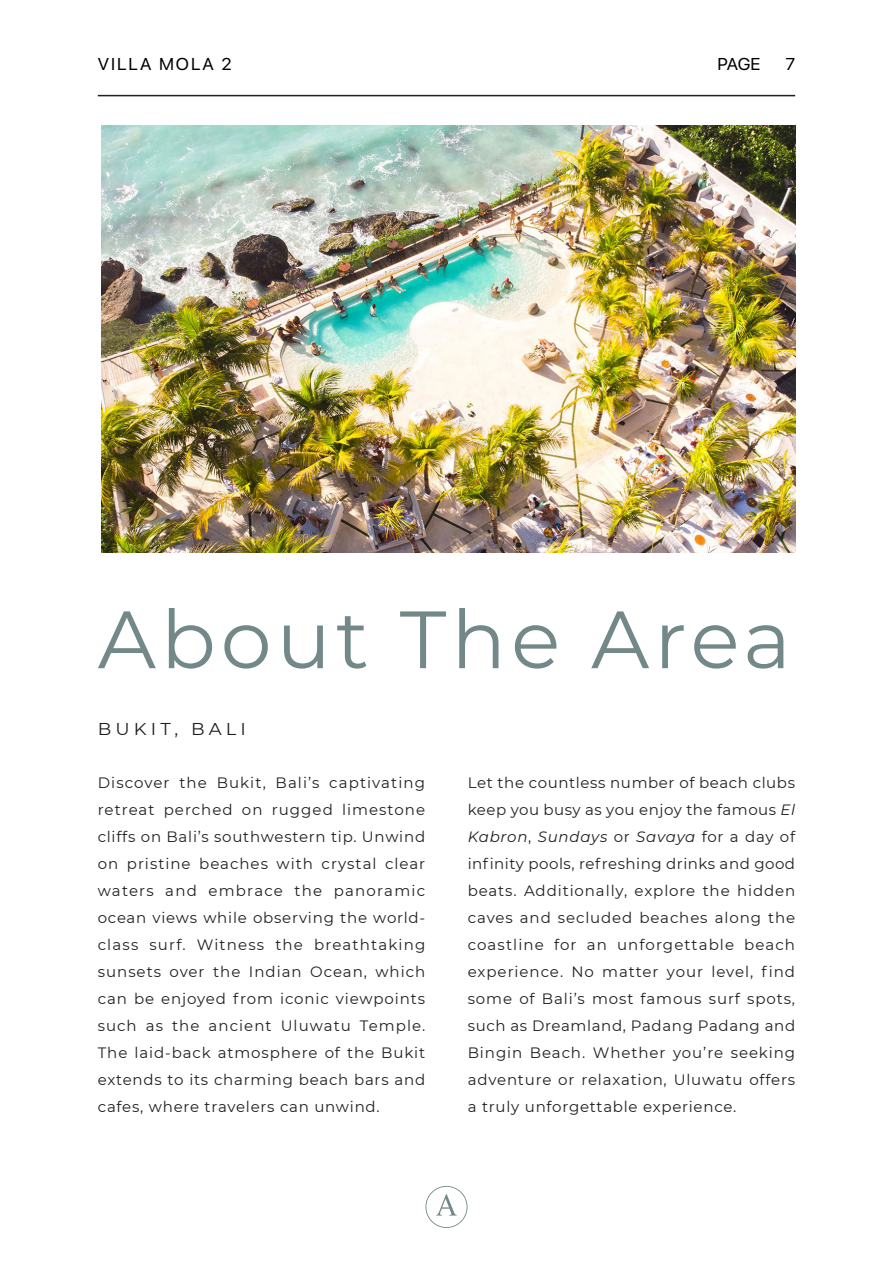
<style>
.page{position:relative;width:893px;height:1263px;background:#fff}
.page>*{position:absolute;margin:0;border:0;box-sizing:border-box;transform-origin:0 0}
.Heading_50px{font:81.15px "Montserrat";letter-spacing:.06em;color:#738888}
.t1{font:17.1px "SF Pro Display";letter-spacing:.11em;color:#000;scale:1.05 1}
.sub-headline{font:17.1px "Montserrat";letter-spacing:.23em;color:#231f20;scale:1.05 1}
.Body_Text_White{font:15px/27px "Montserrat";letter-spacing:.05em;color:#231f20;text-align:justify}
.s1{font-style:italic}
</style>
<div class="page">
<hr style="left:98px;top:95px;width:697px;height:1px;background:#231f20">
<img style="left:101px;top:125px;width:694px;height:428px">
<svg style="left:425px;top:1186px;width:42px;height:42px"></svg>
<p class="t1" style="left:98px;top:54px;width:129px">VILLA MOLA 2</p>
<p class="t1" style="left:717px;top:54px;width:43px">PAGE</p>
<p class="t1" style="left:785px;top:54px;width:11px">7</p>
<p class="Heading_50px" style="left:98px;top:583px;width:695px">About The Area</p>
<p class="sub-headline" style="left:98px;top:717px;width:143px">BUKIT, BALI</p>
<p class="Body_Text_White" style="left:98px;top:768px;width:329px">Discover the Bukit, Bali’s captivating retreat perched on rugged limestone cliffs on Bali’s southwestern tip. Unwind on pristine beaches with crystal clear waters and embrace the panoramic ocean views while observing the world&shy;class surf. Witness the breathtaking sunsets over the Indian Ocean, which can be enjoyed from iconic viewpoints such as the ancient Uluwatu Temple.<br>The laid-back atmosphere of the Bukit extends to its charming beach bars and cafes, where travelers can unwind.</p>
<p class="Body_Text_White" style="left:468px;top:768px;width:329px">Let the countless number of beach clubs keep you busy as you enjoy the famous <span class="s1">El Kabron</span>, <span class="s1">Sundays</span> or <span class="s1">Savaya</span> for a day of infinity pools, refreshing drinks and good beats. Additionally, explore the hidden caves and secluded beaches along the coastline for an unforgettable beach experience. No matter your level, find some of Bali’s most famous surf spots, such as Dreamland, Padang Padang and Bingin Beach. Whether you’re seeking adventure or relaxation, Uluwatu offers a truly unforgettable experience.</p>
</div>
